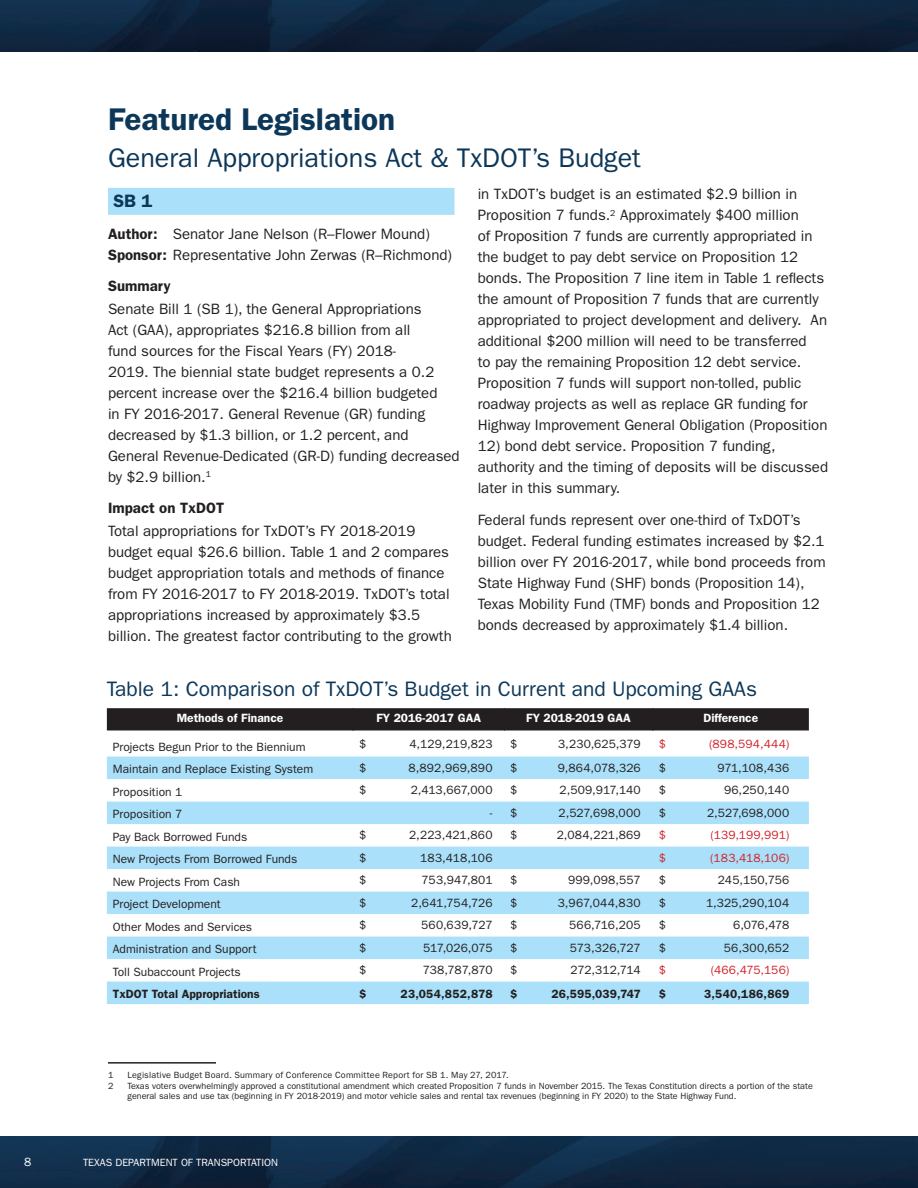
<style>
.page{position:relative;width:918px;height:1188px;background:#fff}
.page>*{position:absolute;margin:0;border:0;box-sizing:border-box;transform-origin:0 0}
.Heading_1{font:600 31.5px "ITC Franklin Gothic Std";color:#0c3759}
.Heading_2_18pt{font:27px "ITC Franklin Gothic Std";color:#0c3759}
.Heading_2{font:21px "ITC Franklin Gothic Std";color:#0c3759}
.Bills{font:600 18px "ITC Franklin Gothic Std";color:#0c3759}
.Body_Text{font:15px/21px "ITC Franklin Gothic Std";color:#231f20}
.Author_Sponsor{font:15px/21px "ITC Franklin Gothic Std";color:#231f20}
.Subhead_1{font:600 15px "ITC Franklin Gothic Std";color:#231f20}
.t1{font:12px "ITC Franklin Gothic Std";color:#231f20}
.t2{font:12px "ITC Franklin Gothic Std";letter-spacing:.015em;color:#d1232a}
.t3{font:600 12px "ITC Franklin Gothic Std";color:#231f20}
.t4{font:600 12px "ITC Franklin Gothic Std";color:#fff}
.t5{font:12px "ITC Franklin Gothic Std";letter-spacing:.02em;color:#231f20}
.t6{font:600 12px "ITC Franklin Gothic Std";letter-spacing:.02em;color:#231f20}
.t7{font:12px "ITC Franklin Gothic Std";letter-spacing:-.02em;color:#231f20}
.t8{font:12px "ITC Franklin Gothic Std";color:#fff}
.t9{font:10.5px "ITC Franklin Gothic Std";color:#fff}
.Footnote_text{font:9px/10.8px "ITC Franklin Gothic Std";color:#231f20}
.Footnote_text-2{font:9px "ITC Franklin Gothic Std";letter-spacing:.025em;color:#231f20}
.s1{font-weight:600}
</style>
<div class="page">
<img style="left:0;top:0;width:918px;height:52px">
<img style="left:0;top:1136px;width:918px;height:52px">
<div style="left:108px;top:188px;width:346px;height:27px;background:#aae0f9"></div>
<hr style="left:108px;top:1062px;width:108px;height:2px;background:#231f20">
<svg style="left:107px;top:757px;width:702px;height:247px;fill:#aae0f9"></svg>
<svg style="left:107px;top:708px;width:702px;height:23px;background:#292526"></svg>
<p class="Heading_1" style="left:108px;top:100px;width:289px">Featured Legislation</p>
<p class="Heading_2_18pt" style="left:108px;top:143px;width:534px">General Appropriations Act &amp; TxDOT’s Budget</p>
<p class="Bills" style="left:113px;top:191px;width:40px">SB 1</p>
<p class="Author_Sponsor" style="left:108px;top:223px;width:346px"><span class="s1">Author:</span> Senator Jane Nelson (R–Flower Mound)<br><span class="s1">Sponsor:</span> Representative John Zerwas (R–Richmond)</p>
<p class="Subhead_1" style="left:108px;top:277px;width:64px">Summary</p>
<p class="Body_Text" style="left:108px;top:298px;width:353px">Senate Bill 1 (SB 1), the General Appropriations<br>Act (GAA), appropriates $216.8 billion from all<br>fund sources for the Fiscal Years (FY) 2018-<br>2019. The biennial state budget represents a 0.2 percent increase over the $216.4 billion budgeted<br>in FY 2016-2017. General Revenue (GR) funding decreased by $1.3 billion, or 1.2 percent, and General Revenue-Dedicated (GR-D) funding decreased by $2.9 billion.<sup>1</sup></p>
<p class="Subhead_1" style="left:108px;top:499px;width:118px">Impact on TxDOT</p>
<p class="Body_Text" style="left:108px;top:520px;width:345px">Total appropriations for TxDOT’s FY 2018-2019 budget equal $26.6 billion. Table 1 and 2 compares budget appropriation totals and methods of finance from FY 2016-2017 to FY 2018-2019. TxDOT’s total appropriations increased by approximately $3.5 billion. The greatest factor contributing to the growth</p>
<p class="Body_Text" style="left:478px;top:184px;width:351px">in TxDOT’s budget is an estimated $2.9 billion in Proposition 7 funds.<sup>2</sup> Approximately $400 million<br>of Proposition 7 funds are currently appropriated in the budget to pay debt service on Proposition 12 bonds. The Proposition 7 line item in Table 1 reflects the amount of Proposition 7 funds that are currently appropriated to project development and delivery. An additional $200 million will need to be transferred<br>to pay the remaining Proposition 12 debt service.<br>Proposition 7 funds will support non-tolled, public roadway projects as well as replace GR funding for Highway Improvement General Obligation (Proposition</p>
<p class="Body_Text" style="left:478px;top:436px;width:352px">12) bond debt service. Proposition 7 funding, authority and the timing of deposits will be discussed later in this summary.</p>
<p class="Body_Text" style="left:478px;top:510px;width:349px">Federal funds represent over one-third of TxDOT’s budget. Federal funding estimates increased by $2.1 billion over FY 2016-2017, while bond proceeds from State Highway Fund (SHF) bonds (Proposition 14), Texas Mobility Fund (TMF) bonds and Proposition 12 bonds decreased by approximately $1.4 billion.</p>
<p class="Heading_2" style="left:107px;top:677px;width:652px">Table 1: Comparison of TxDOT’s Budget in Current and Upcoming GAAs</p>
<p class="t4" style="left:177px;top:711px;width:108px">Methods of Finance</p>
<p class="t4" style="left:376px;top:711px;width:106px">FY 2016-2017 GAA</p>
<p class="t4" style="left:526px;top:711px;width:106px">FY 2018-2019 GAA</p>
<p class="t4" style="left:703px;top:711px;width:56px">Difference</p>
<p class="t1" style="left:113px;top:740px;width:194px">Projects Begun Prior to the Biennium</p>
<p class="t1" style="left:359px;top:737px;width:9px">$</p>
<p class="t1" style="left:410px;top:737px;width:85px">4,129,219,823</p>
<p class="t1" style="left:510px;top:737px;width:9px">$</p>
<p class="t1" style="left:558px;top:737px;width:84px">3,230,625,379</p>
<p class="t2" style="left:659px;top:737px;width:9px">$</p>
<p class="t2" style="left:709px;top:737px;width:82px">(898,594,444)</p>
<p class="t1" style="left:113px;top:762px;width:202px">Maintain and Replace Existing System</p>
<p class="t1" style="left:359px;top:761px;width:9px">$</p>
<p class="t1" style="left:408px;top:761px;width:86px">8,892,969,890</p>
<p class="t1" style="left:510px;top:761px;width:9px">$</p>
<p class="t1" style="left:558px;top:761px;width:84px">9,864,078,326</p>
<p class="t1" style="left:659px;top:761px;width:9px">$</p>
<p class="t1" style="left:718px;top:761px;width:73px">971,108,436</p>
<p class="t1" style="left:113px;top:785px;width:71px">Proposition 1</p>
<p class="t1" style="left:359px;top:783px;width:9px">$</p>
<p class="t1" style="left:411px;top:783px;width:83px">2,413,667,000</p>
<p class="t1" style="left:510px;top:783px;width:9px">$</p>
<p class="t1" style="left:560px;top:783px;width:83px">2,509,917,140</p>
<p class="t1" style="left:659px;top:783px;width:9px">$</p>
<p class="t1" style="left:724px;top:783px;width:67px">96,250,140</p>
<p class="t1" style="left:113px;top:807px;width:71px">Proposition 7</p>
<p class="t1" style="left:490px;top:806px;width:4px">-</p>
<p class="t1" style="left:510px;top:806px;width:9px">$</p>
<p class="t1" style="left:559px;top:806px;width:84px">2,527,698,000</p>
<p class="t1" style="left:659px;top:806px;width:9px">$</p>
<p class="t1" style="left:707px;top:806px;width:84px">2,527,698,000</p>
<p class="t1" style="left:113px;top:830px;width:136px">Pay Back Borrowed Funds</p>
<p class="t1" style="left:359px;top:828px;width:9px">$</p>
<p class="t1" style="left:409px;top:828px;width:85px">2,223,421,860</p>
<p class="t1" style="left:510px;top:828px;width:9px">$</p>
<p class="t1" style="left:557px;top:828px;width:85px">2,084,221,869</p>
<p class="t2" style="left:659px;top:828px;width:9px">$</p>
<p class="t2" style="left:711px;top:828px;width:80px">(139,199,991)</p>
<p class="t1" style="left:113px;top:852px;width:186px">New Projects From Borrowed Funds</p>
<p class="t1" style="left:359px;top:851px;width:9px">$</p>
<p class="t1" style="left:420px;top:851px;width:74px">183,418,106</p>
<p class="t2" style="left:659px;top:851px;width:9px">$</p>
<p class="t2" style="left:710px;top:851px;width:80px">(183,418,106)</p>
<p class="t1" style="left:113px;top:875px;width:129px">New Projects From Cash</p>
<p class="t1" style="left:359px;top:873px;width:9px">$</p>
<p class="t1" style="left:422px;top:873px;width:73px">753,947,801</p>
<p class="t1" style="left:510px;top:873px;width:9px">$</p>
<p class="t1" style="left:568px;top:873px;width:74px">999,098,557</p>
<p class="t1" style="left:659px;top:873px;width:9px">$</p>
<p class="t1" style="left:718px;top:873px;width:73px">245,150,756</p>
<p class="t1" style="left:113px;top:897px;width:109px">Project Development</p>
<p class="t1" style="left:359px;top:896px;width:9px">$</p>
<p class="t1" style="left:411px;top:896px;width:83px">2,641,754,726</p>
<p class="t1" style="left:510px;top:896px;width:9px">$</p>
<p class="t5" style="left:558px;top:896px;width:85px">3,967,044,830</p>
<p class="t1" style="left:659px;top:896px;width:9px">$</p>
<p class="t1" style="left:706px;top:896px;width:85px">1,325,290,104</p>
<p class="t1" style="left:113px;top:920px;width:141px">Other Modes and Services</p>
<p class="t1" style="left:359px;top:918px;width:9px">$</p>
<p class="t1" style="left:421px;top:918px;width:73px">560,639,727</p>
<p class="t1" style="left:510px;top:918px;width:9px">$</p>
<p class="t1" style="left:569px;top:918px;width:73px">566,716,205</p>
<p class="t1" style="left:659px;top:918px;width:9px">$</p>
<p class="t1" style="left:733px;top:918px;width:58px">6,076,478</p>
<p class="t1" style="left:113px;top:942px;width:145px">Administration and Support</p>
<p class="t1" style="left:359px;top:941px;width:9px">$</p>
<p class="t7" style="left:423px;top:941px;width:71px">517,026,075</p>
<p class="t1" style="left:510px;top:941px;width:9px">$</p>
<p class="t1" style="left:570px;top:941px;width:72px">573,326,727</p>
<p class="t1" style="left:659px;top:941px;width:9px">$</p>
<p class="t1" style="left:724px;top:941px;width:67px">56,300,652</p>
<p class="t1" style="left:113px;top:965px;width:129px">Toll Subaccount Projects</p>
<p class="t1" style="left:359px;top:963px;width:9px">$</p>
<p class="t1" style="left:423px;top:963px;width:71px">738,787,870</p>
<p class="t1" style="left:510px;top:963px;width:9px">$</p>
<p class="t1" style="left:570px;top:963px;width:72px">272,312,714</p>
<p class="t2" style="left:659px;top:963px;width:9px">$</p>
<p class="t2" style="left:711px;top:963px;width:80px">(466,475,156)</p>
<p class="t3" style="left:113px;top:987px;width:148px">TxDOT Total Appropriations</p>
<p class="t3" style="left:359px;top:987px;width:9px">$</p>
<p class="t3" style="left:401px;top:987px;width:94px">23,054,852,878</p>
<p class="t3" style="left:510px;top:987px;width:9px">$</p>
<p class="t3" style="left:551px;top:987px;width:91px">26,595,039,747</p>
<p class="t3" style="left:659px;top:987px;width:9px">$</p>
<p class="t6" style="left:704px;top:987px;width:87px">3,540,186,869</p>
<p class="Footnote_text" style="left:108px;top:1069px;width:7px">1</p>
<p class="Footnote_text-2" style="left:128px;top:1070px;width:383px">Legislative Budget Board. Summary of Conference Committee Report for SB 1. May 27, 2017.</p>
<p class="Footnote_text" style="left:108px;top:1080px;width:7px">2</p>
<p class="Footnote_text" style="left:128px;top:1080px;width:687px">Texas voters overwhelmingly approved a constitutional amendment which created Proposition 7 funds in November 2015. The Texas Constitution directs a portion of the state general sales and use tax (beginning in FY 2018-2019) and motor vehicle sales and rental tax revenues (beginning in FY 2020) to the State Highway Fund.</p>
<p class="t8" style="left:24px;top:1155px;width:9px">8</p>
<p class="t9" style="left:83px;top:1156px;width:197px">TEXAS DEPARTMENT OF TRANSPORTATION</p>
</div>
